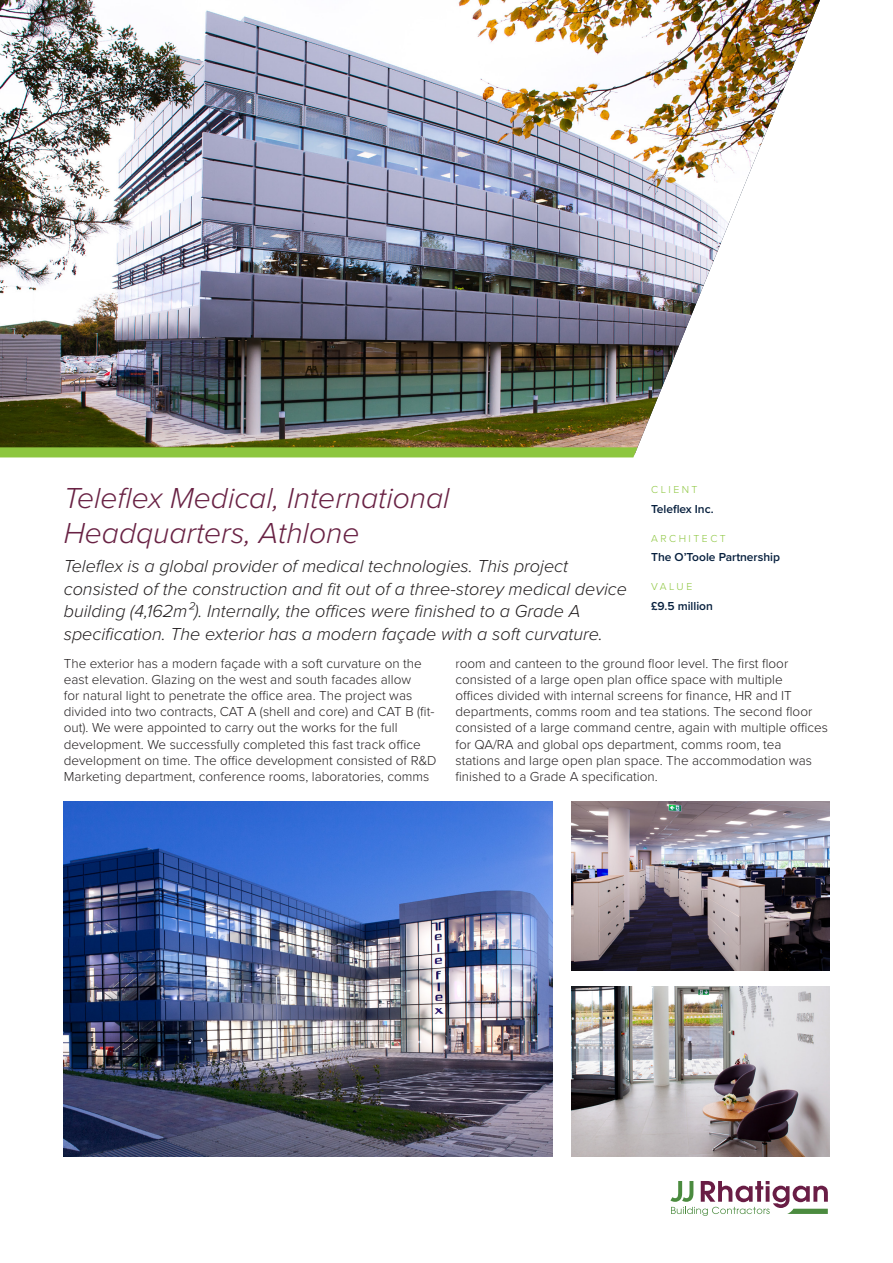
<style>
.page{position:relative;width:893px;height:1263px;background:#fff}
.page>*{position:absolute;margin:0;border:0;box-sizing:border-box;transform-origin:0 0}
.t1{font:italic 300 30px/34.5px "Proxima Nova";color:#692244}
.Small_Body_Text{font:italic 300 18px/22.5px "Proxima Nova";color:#231f20}
.Small_Body_Text-2{font:300 13.5px/16.2px "Proxima Nova";color:#231f20}
.Intro_Paragraph{font:600 12px "Proxima Nova";color:#061f3d}
.Intro_Paragraph-2{font:300 10.5px "Proxima Nova";letter-spacing:.24em;color:#8dc63f}
</style>
<div class="page">
<svg style="left:670px;top:1181px;width:158px;height:35px"></svg>
<img style="left:0;top:0;width:820px;height:449px">
<svg style="left:0;top:447px;width:637px;height:10px;background:#8bc23e"></svg>
<img style="left:64px;top:801px;width:489px;height:356px">
<img style="left:572px;top:801px;width:257px;height:169px">
<img style="left:572px;top:986px;width:257px;height:171px">
<p class="t1" style="left:64px;top:480px;width:387px">Teleflex Medical, International<br>Headquarters, Athlone</p>
<p class="Intro_Paragraph-2" style="left:651px;top:482px;width:48px">CLIENT</p>
<p class="Intro_Paragraph" style="left:651px;top:500px;width:64px">Teleflex Inc.</p>
<p class="Intro_Paragraph-2" style="left:651px;top:530px;width:76px">ARCHITECT</p>
<p class="Intro_Paragraph" style="left:651px;top:548px;width:131px">The O’Toole Partnership</p>
<p class="Intro_Paragraph-2" style="left:651px;top:579px;width:43px">VALUE</p>
<p class="Intro_Paragraph" style="left:651px;top:597px;width:63px">£9.5 million</p>
<p class="Small_Body_Text" style="left:64px;top:554px;width:565px">Teleflex is a global provider of medical technologies. This project consisted of the construction and fit out of a three-storey medical device building (4,162m²). Internally, the offices were finished to a Grade A specification. The exterior has a modern façade with a soft curvature.</p>
<p class="Small_Body_Text-2" style="left:64px;top:654px;width:372px">The exterior has a modern façade with a soft curvature on the east elevation. Glazing on the west and south facades allow<br>for natural light to penetrate the office area. The project was divided into two contracts, CAT A (shell and core) and CAT B (fit&shy;out). We were appointed to carry out the works for the full</p>
<p class="Small_Body_Text-2" style="left:64px;top:735px;width:374px">development. We successfully completed this fast track office development on time. The office development consisted of R&amp;D</p>
<p class="Small_Body_Text-2" style="left:64px;top:768px;width:367px">Marketing department, conference rooms, laboratories, comms</p>
<p class="Small_Body_Text-2" style="left:455px;top:654px;width:334px">room and canteen to the ground floor level. The first floor consisted of a large open plan office space with multiple</p>
<p class="Small_Body_Text-2" style="left:455px;top:687px;width:374px">offices divided with internal screens for finance, HR and IT departments, comms room and tea stations. The second floor consisted of a large command centre, again with multiple offices</p>
<p class="Small_Body_Text-2" style="left:455px;top:735px;width:358px">for QA/RA and global ops department, comms room, tea stations and large open plan space. The accommodation was finished to a Grade A specification.</p>
</div>
